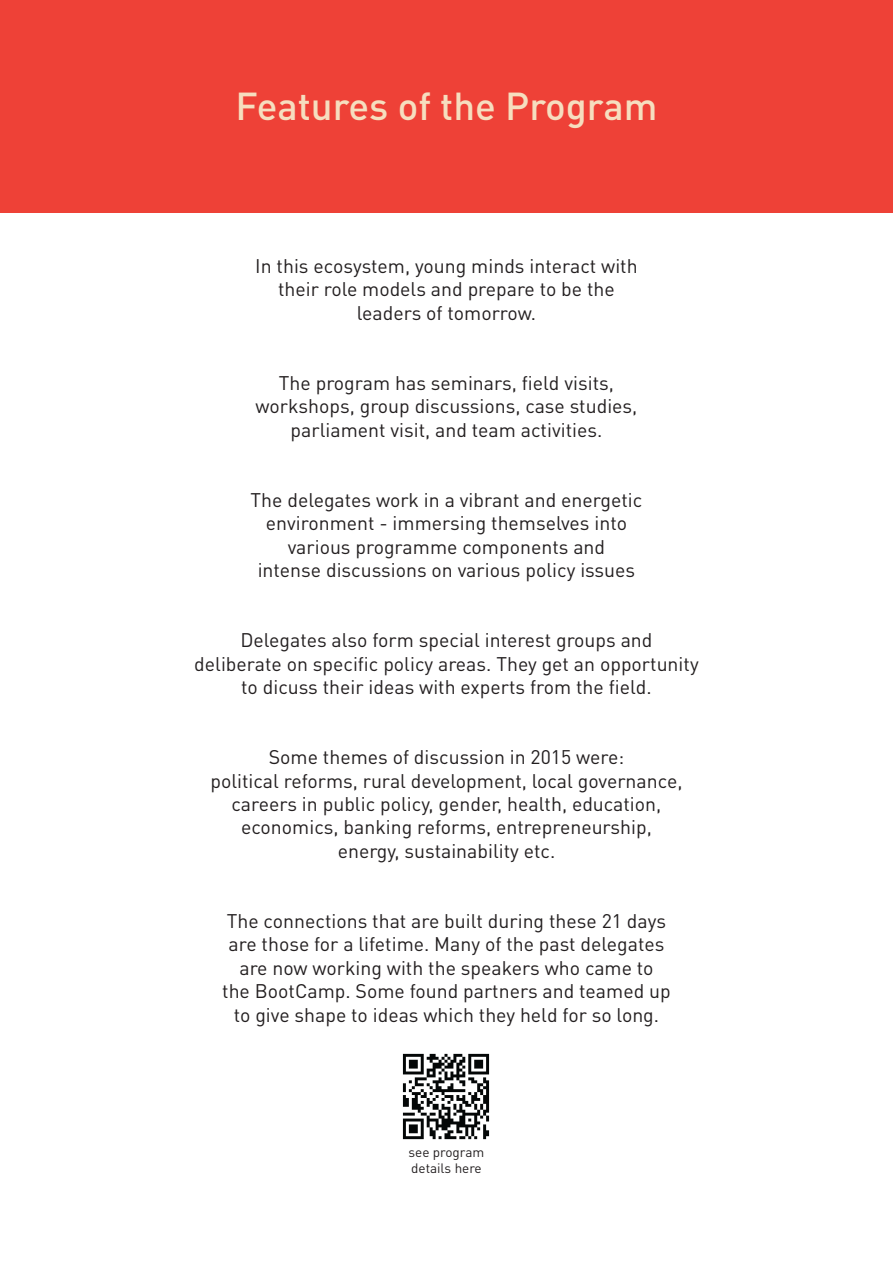
<style>
.page{position:relative;width:893px;height:1263px;background:#fff}
.page>*{position:absolute;margin:0;border:0;box-sizing:border-box;transform-origin:0 0}
.t1{font:500 38.55px "DIN Pro";color:#f6debf}
.t2{font:19.5px/23.4px "DIN Pro";color:#231f20;text-align:center}
.t3{font:13.5px/16.2px "DIN Pro";color:#231f20}
</style>
<div class="page">
<div style="left:0;top:0;width:893px;height:213px;background:#ee4137"></div>
<img style="left:402px;top:1053px;width:88px;height:87px">
<h1 class="t1" style="left:235px;top:80px;width:424px">Features of the Program</h1>
<p class="t2" style="left:255px;top:253px;width:384px">In this ecosystem, young minds interact with their role models and prepare to be the leaders of tomorrow.</p>
<p class="t2" style="left:255px;top:370px;width:383px">The program has seminars, field visits, workshops, group discussions, case studies, parliament visit, and team activities.</p>
<p class="t2" style="left:251px;top:487px;width:393px">The delegates work in a vibrant and energetic environment - immersing themselves into various programme components and<br>intense discussions on various policy issues</p>
<p class="t2" style="left:194px;top:628px;width:506px">Delegates also form special interest groups and deliberate on specific policy areas. They get an opportunity to dicuss their ideas with experts from the field.</p>
<p class="t2" style="left:210px;top:745px;width:473px">Some themes of discussion in 2015 were:<br>political reforms, rural development, local governance, careers in public policy, gender, health, education, economics, banking reforms, entrepreneurship, energy, sustainability etc.</p>
<p class="t2" style="left:222px;top:908px;width:450px">The connections that are built during these 21 days are those for a lifetime. Many of the past delegates are now working with the speakers who came to<br>the BootCamp. Some found partners and teamed up to give shape to ideas which they held for so long.</p>
<p class="t3" style="left:408px;top:1143px;width:77px">see program details here</p>
</div>
